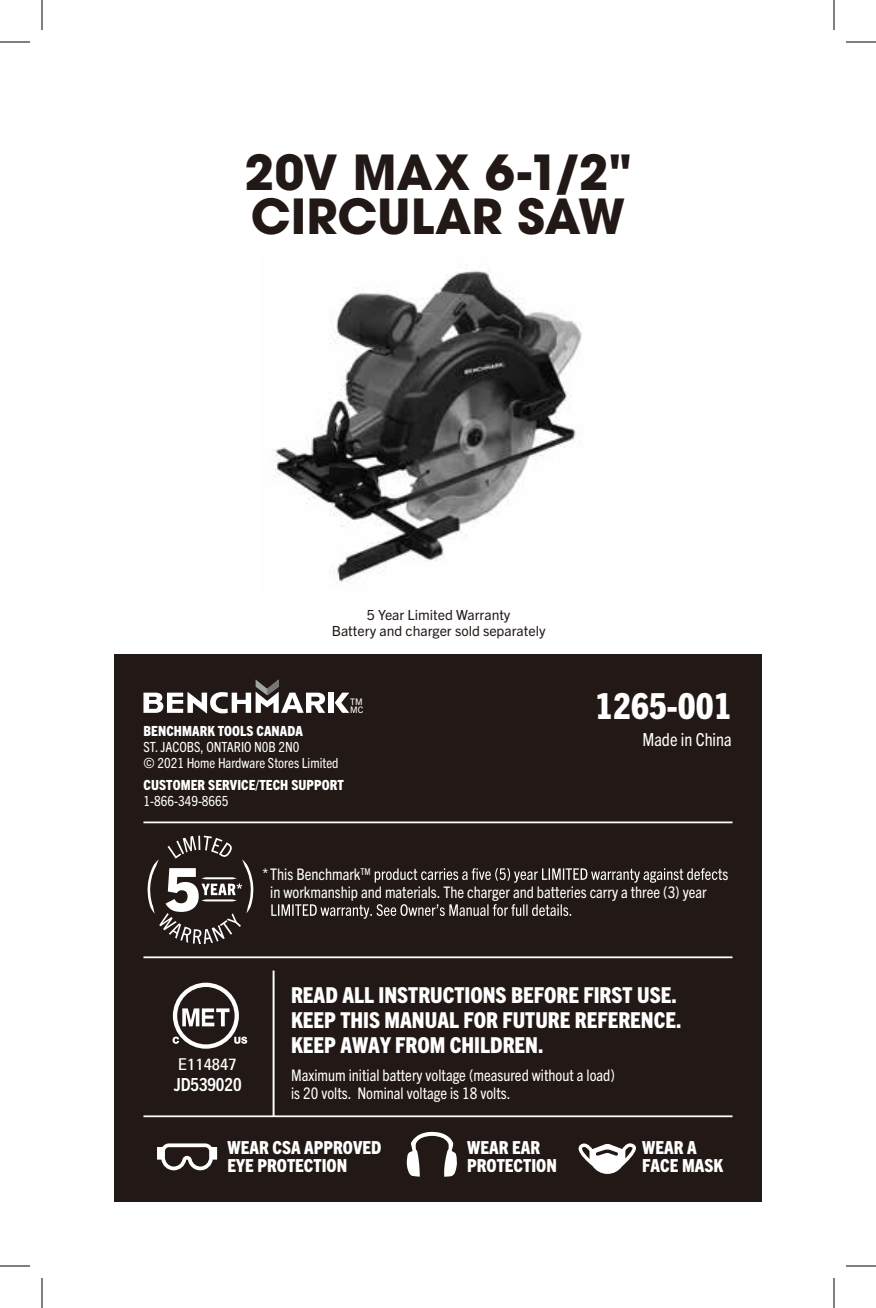
<style>
.page{position:relative;width:876px;height:1308px;background:#fff}
.page>*{position:absolute;margin:0;border:0;box-sizing:border-box;transform-origin:0 0}
.t1{font:700 48px/44px "ITC Avant Garde W1 G";letter-spacing:-.005em;color:#221815}
.t2{font:800 condensed 36px "Trade Gothic Next LT Pro";color:#fff}
.t3{font:800 condensed 22px/25px "Trade Gothic Next LT Pro";color:#fff}
.t4{font:800 condensed 18px/18px "Trade Gothic Next LT Pro";color:#fff}
.t5{font:condensed 18px "Trade Gothic Next LT Pro";color:#fff}
.t6{font:700 condensed 18px "Trade Gothic Next LT Pro";letter-spacing:-.01em;color:#fff}
.t7{font:condensed 16.2px "Univers";color:#fff;scale:1.14 1}
.t8{font:condensed 16px/18px "Trade Gothic Next LT Pro";color:#fff}
.t9{font:condensed 14px/16px "Trade Gothic Next LT Pro";color:#fff}
.t10{font:14px/16px "Trade Gothic Next LT Pro";color:#221815;text-align:center}
.t11{font:800 condensed 14px "Trade Gothic Next LT Pro";letter-spacing:.005em;color:#fff}
.t12{font:9px/8px "Trade Gothic Next LT Pro";color:#fff}
.s1{font-stretch:normal}
</style>
<div class="page">
<div style="left:114px;top:654px;width:648px;height:548px;background:#221815"></div>
<hr style="left:273px;top:971px;width:2px;height:145px;background:#fff">
<hr style="left:143px;top:1115px;width:590px;height:2px;background:#fff">
<hr style="left:143px;top:822px;width:590px;height:1px;background:#fff">
<hr style="left:143px;top:956px;width:590px;height:2px;background:#fff">
<svg style="left:157px;top:1143px;width:60px;height:28px"></svg>
<svg style="left:407px;top:1132px;width:50px;height:45px"></svg>
<svg style="left:579px;top:1143px;width:57px;height:31px"></svg>
<div style="left:329px;top:693px;width:5px;height:20px;background:#fff"></div>
<svg style="left:335px;top:693px;width:14px;height:20px"></svg>
<svg style="left:143px;top:679px;width:182px;height:34px"></svg>
<svg style="left:375px;top:868px;width:347px;height:15px"></svg>
<svg style="left:271px;top:904px;width:300px;height:15px"></svg>
<svg style="left:147px;top:836px;width:107px;height:108px"></svg>
<hr style="left:0;top:42px;width:30px;height:1px;background:#000">
<hr style="left:846px;top:42px;width:30px;height:1px;background:#000">
<hr style="left:0;top:1266px;width:30px;height:1px;background:#000">
<hr style="left:846px;top:1266px;width:30px;height:1px;background:#000">
<hr style="left:42px;top:0;width:1px;height:30px;background:#000">
<hr style="left:42px;top:1278px;width:1px;height:30px;background:#000">
<hr style="left:834px;top:0;width:1px;height:30px;background:#000">
<hr style="left:834px;top:1278px;width:1px;height:30px;background:#000">
<svg style="left:173px;top:983px;width:74px;height:66px"></svg>
<img style="left:272px;top:265px;width:310px;height:317px">
<h1 class="t1" style="left:245px;top:150px;width:388px">20V MAX 6-1/2"<br>CIRCULAR SAW</h1>
<p class="t10" style="left:332px;top:606px;width:215px">5 Year Limited Warranty<br>Battery and charger sold separately</p>
<p class="t11" style="left:143px;top:721px;width:161px">BENCHMARK TOOLS CANADA</p>
<p class="t9" style="left:143px;top:738px;width:197px">ST. JACOBS, ONTARIO N0B 2N0<br><span class="s1">©</span> 2021 Home Hardware Stores Limited</p>
<p class="t12" style="left:350px;top:697px;width:15px">TM<br>MC</p>
<p class="t11" style="left:143px;top:776px;width:202px">CUSTOMER SERVICE/TECH SUPPORT</p>
<p class="t9" style="left:143px;top:793px;width:87px">1-866-349-8665</p>
<h2 class="t2" style="left:595px;top:681px;width:138px">1265-001</h2>
<p class="t5" style="left:642px;top:727px;width:91px">Made in China</p>
<p class="t8" style="left:262px;top:864px;width:110px">* This Benchmark<sup>TM</sup></p>
<p class="t8" style="left:722px;top:864px;width:7px">s</p>
<p class="t8" style="left:270px;top:882px;width:438px">in workmanship and materials. The charger and batteries carry a three (3) year</p>
<p class="t7" style="left:178px;top:1054px;width:53px">E114847</p>
<p class="t6" style="left:174px;top:1073px;width:69px">JD539020</p>
<h3 class="t3" style="left:291px;top:982px;width:392px">READ ALL INSTRUCTIONS BEFORE FIRST USE.<br>KEEP THIS MANUAL FOR FUTURE REFERENCE.<br>KEEP AWAY FROM CHILDREN.</h3>
<p class="t8" style="left:291px;top:1065px;width:325px">Maximum initial battery voltage (measured without a load) is 20 volts. Nominal voltage is 18 volts.</p>
<p class="t4" style="left:228px;top:1137px;width:155px">WEAR CSA APPROVED<br>EYE PROTECTION</p>
<p class="t4" style="left:467px;top:1137px;width:91px">WEAR EAR<br>PROTECTION</p>
<p class="t4" style="left:642px;top:1137px;width:82px">WEAR A<br>FACE MASK</p>
</div>
